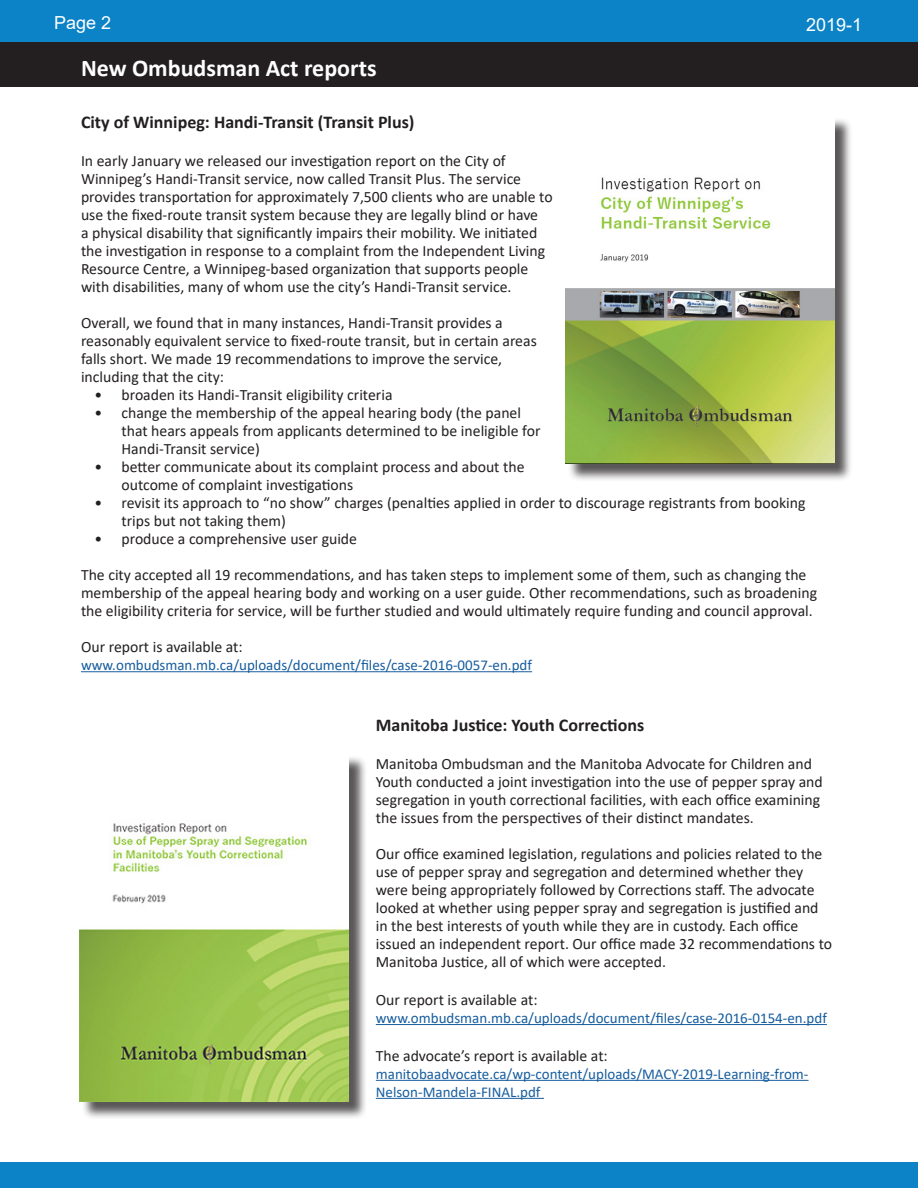
<style>
.page{position:relative;width:918px;height:1188px;background:#fff}
.page>*{position:absolute;margin:0;border:0;box-sizing:border-box;transform-origin:0 0}
.t1{font:700 24px "Calibri";color:#fff}
.t2{font:700 18px "Calibri";color:#231f20}
.t3{font:18px "Arial";color:#fff}
.t4{font:15.75px/18px "Calibri";color:#231f20}
.t5{font:15px/18px "Calibri";color:#175d9e}
</style>
<div class="page">
<div style="left:0;top:40px;width:918px;height:47px;background:#231f20"></div>
<div style="left:0;top:0;width:918px;height:41px;background:#0c83c6"></div>
<div style="left:0;top:1163px;width:918px;height:25px;background:#0c83c6"></div>
<hr style="left:81px;top:671px;width:451px;height:1px;background:#175d9e">
<hr style="left:376px;top:1024px;width:451px;height:1px;background:#175d9e">
<hr style="left:376px;top:1080px;width:433px;height:1px;background:#175d9e">
<hr style="left:376px;top:1098px;width:168px;height:1px;background:#175d9e">
<div style="left:568px;top:117px;width:285px;height:365px;background:#231f20;opacity:.75"></div>
<img style="left:566px;top:117px;width:268px;height:347px">
<div style="left:82px;top:755px;width:285px;height:365px;background:#231f20;opacity:.75"></div>
<img style="left:79px;top:755px;width:270px;height:346px">
<p class="t3" style="left:54px;top:11px;width:59px">Page 2</p>
<p class="t3" style="left:806px;top:12px;width:58px">2019-1</p>
<p class="t1" style="left:81px;top:51px;width:297px">New Ombudsman Act reports</p>
<p class="t2" style="left:81px;top:110px;width:335px">City of Winnipeg: Handi-Transit (Transit Plus)</p>
<p class="t4" style="left:81px;top:151px;width:473px">In early January we released our investigation report on the City of Winnipeg’s Handi-Transit service, now called Transit Plus. The service provides transportation for approximately 7,500 clients who are unable to use the fixed-route transit system because they are legally blind or have<br>a physical disability that significantly impairs their mobility. We initiated the investigation in response to a complaint from the Independent Living Resource Centre, a Winnipeg-based organization that supports people with disabilities, many of whom use the city’s Handi-Transit service.</p>
<p class="t4" style="left:81px;top:313px;width:457px">Overall, we found that in many instances, Handi-Transit provides a reasonably equivalent service to fixed-route transit, but in certain areas falls short. We made 19 recommendations to improve the service, including that the city:</p>
<p class="t4" style="left:94px;top:385px;width:300px">• broaden its Handi-Transit eligibility criteria</p>
<p class="t4" style="left:122px;top:403px;width:421px;text-indent:-27px">• change the membership of the appeal hearing body (the panel that hears appeals from applicants determined to be ineligible for<br>Handi-Transit service)</p>
<p class="t4" style="left:122px;top:457px;width:405px;text-indent:-27px">• better communicate about its complaint process and about the outcome of complaint investigations</p>
<p class="t4" style="left:122px;top:493px;width:685px;text-indent:-27px">• revisit its approach to “no show” charges (penalties applied in order to discourage registrants from booking trips but not taking them)</p>
<p class="t4" style="left:94px;top:529px;width:264px">• produce a comprehensive user guide</p>
<p class="t4" style="left:81px;top:565px;width:738px">The city accepted all 19 recommendations, and has taken steps to implement some of them, such as changing the membership of the appeal hearing body and working on a user guide. Other recommendations, such as broadening the eligibility criteria for service, will be further studied and would ultimately require funding and council approval.</p>
<p class="t4" style="left:81px;top:637px;width:163px">Our report is available at:</p>
<p class="t5" style="left:81px;top:656px;width:453px">www.ombudsman.mb.ca/uploads/document/files/case-2016-0057-en.pdf</p>
<p class="t2" style="left:376px;top:713px;width:270px">Manitoba Justice: Youth Corrections</p>
<p class="t4" style="left:376px;top:754px;width:449px">Manitoba Ombudsman and the Manitoba Advocate for Children and Youth conducted a joint investigation into the use of pepper spray and segregation in youth correctional facilities, with each office examining the issues from the perspectives of their distinct mandates.</p>
<p class="t4" style="left:376px;top:844px;width:458px">Our office examined legislation, regulations and policies related to the use of pepper spray and segregation and determined whether they were being appropriately followed by Corrections staff. The advocate looked at whether using pepper spray and segregation is justified and in the best interests of youth while they are in custody. Each office issued an independent report. Our office made 32 recommendations to Manitoba Justice, all of which were accepted.</p>
<p class="t4" style="left:376px;top:990px;width:163px">Our report is available at:</p>
<p class="t5" style="left:376px;top:1008px;width:453px">www.ombudsman.mb.ca/uploads/document/files/case-2016-0154-en.pdf</p>
<p class="t4" style="left:376px;top:1046px;width:234px">The advocate’s report is available at:</p>
<p class="t5" style="left:376px;top:1064px;width:434px">manitobaadvocate.ca/wp-content/uploads/MACY-2019-Learning-from-<br>Nelson-Mandela-FINAL.pdf</p>
</div>
